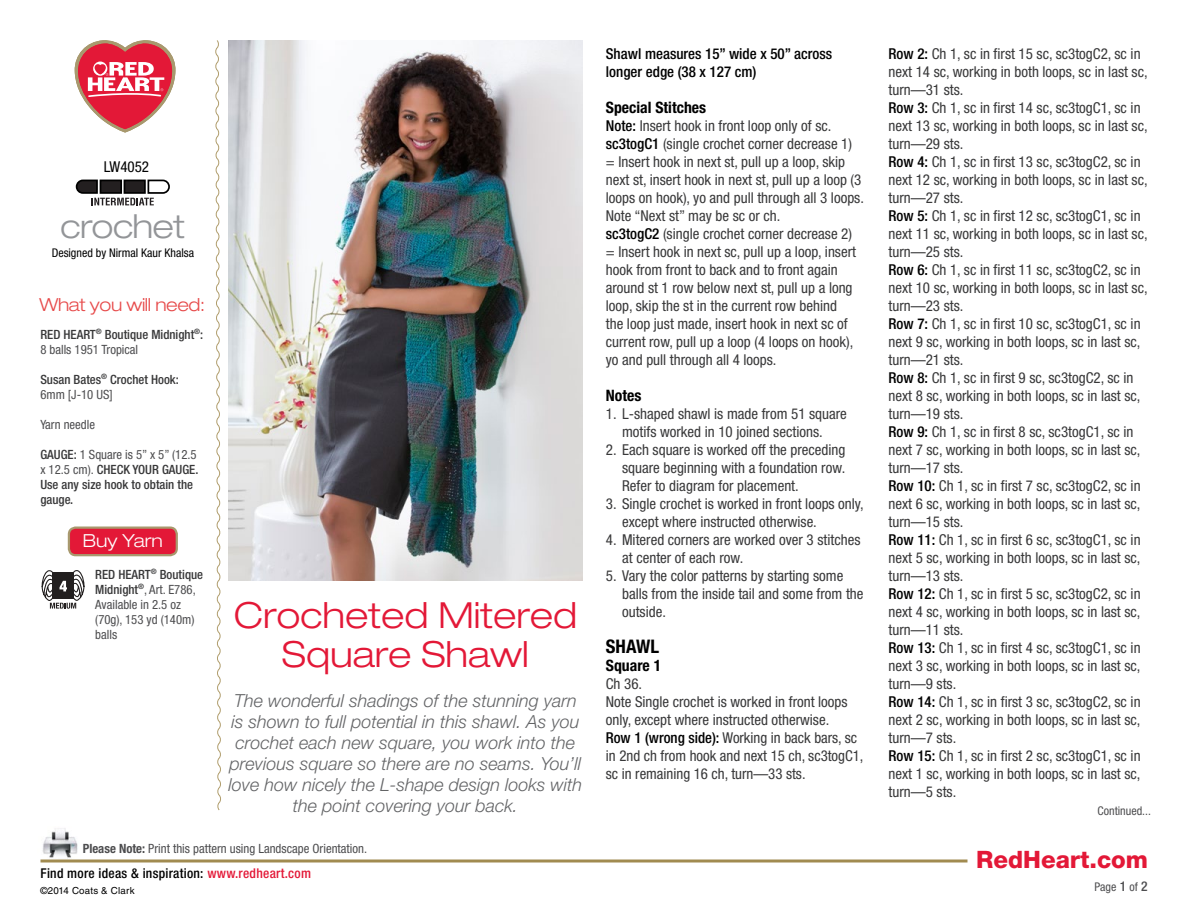
<style>
.page{position:relative;width:1188px;height:918px;background:#fff}
.page>*{position:absolute;margin:0;border:0;box-sizing:border-box;transform-origin:0 0}
.t1{font:300 expanded 36px/39px "Helvetica Neue LT Std";color:#e31837;text-align:center}
.t2{font:300 expanded 33px "Helvetica Neue LT Std";letter-spacing:-.02em;color:#939598}
.t3{font:800 24px "Helvetica Neue LT Std";color:#e31837}
.t4{font:700 condensed 18.75px "Helvetica Neue LT Std";color:#000}
.t5{font:italic 300 18px/21px "Helvetica Neue LT Std";color:#636466;text-align:center}
.t6{font:300 expanded 18px "Helvetica Neue LT Std";letter-spacing:-.02em;color:#e74b4b}
.t7{font:300 expanded 18px "Helvetica Neue LT Std";color:#fff}
.t8{font:700 condensed 15.75px "Helvetica Neue LT Std";color:#000}
.t9{font:condensed 15px/18px "Helvetica Neue LT Std";color:#383839}
.t10{font:500 condensed 15px/18px "Helvetica Neue LT Std";color:#000}
.t11{font:condensed 15px "Helvetica Neue LT Std";color:#000}
.t12{font:500 condensed 13.5px "Helvetica Neue LT Std";letter-spacing:.02em;color:#000}
.t13{font:500 condensed 12.75px/15px "Helvetica Neue LT Std";color:#383839}
.t14{font:condensed 12.75px/15px "Helvetica Neue LT Std";color:#4d4d4f}
.t15{font:condensed 12px "Helvetica Neue LT Std";color:#000}
.t16{font:condensed 12px "Helvetica Neue LT Std";color:#4d4d4f}
.t17{font:9.75px "Helvetica LT Std";letter-spacing:.02em;color:#000}
.s1{font-weight:400;color:#4d4d4f}
.s2{font-weight:500;color:#383839}
.s3{font-weight:700}
.s4{color:#e31837}
.s5{font-weight:500;color:#000}
.s6{font-weight:500;font-size:13.5px}
</style>
<div class="page">
<hr style="left:40px;top:860px;width:928px;height:2px;background:#a18b50">
<img style="left:42px;top:828px;width:36px;height:30px">
<svg style="left:75px;top:40px;width:100px;height:92px"></svg>
<svg style="left:76px;top:179px;width:94px;height:26px"></svg>
<svg style="left:215px;top:40px;width:6px;height:771px"></svg>
<img style="left:229px;top:40px;width:353px;height:540px">
<div style="left:69px;top:528px;width:108px;height:27px;background:#e31837;border-radius:7px"></div>
<div style="left:68px;top:526px;width:110px;height:30px;border:2px solid #a8996e;border-radius:7px"></div>
<svg style="left:41px;top:570px;width:44px;height:39px"></svg>
<p class="t11" style="left:104px;top:158px;width:47px">LW4052</p>
<h2 class="t2" style="left:61px;top:207px;width:126px">crochet</h2>
<p class="t15" style="left:52px;top:246px;width:144px">Designed by Nirmal Kaur Khalsa</p>
<p class="t6" style="left:40px;top:294px;width:167px">What you will need:</p>
<p class="t13" style="left:40px;top:326px;width:164px">RED HEART<sup>®</sup> Boutique Midnight<sup>®</sup>:<br><span class="s1">8 balls 1951 Tropical</span></p>
<p class="t13" style="left:40px;top:371px;width:140px">Susan Bates<sup>®</sup> Crochet Hook:<br><span class="s1">6mm [J-10 US]</span></p>
<p class="t14" style="left:40px;top:417px;width:56px">Yarn needle</p>
<p class="t13" style="left:40px;top:446px;width:160px">GAUGE: <span class="s1">1 Square is 5” x 5” (12.5 x 12.5 cm).</span> CHECK YOUR GAUGE.<br>Use any size hook to obtain the gauge.</p>
<p class="t7" style="left:83px;top:530px;width:82px">Buy Yarn</p>
<p class="t14" style="left:95px;top:567px;width:109px"><span class="s2">RED HEART</span><sup>®</sup> <span class="s2">Boutique<br>Midnight</span><sup>®</sup>, Art. E786,<br>Available in 2.5 oz (70g), 153 yd (140m) balls</p>
<h1 class="t1" style="left:234px;top:595px;width:345px">Crocheted Mitered<br>Square Shawl</h1>
<p class="t5" style="left:229px;top:690px;width:355px">The wonderful shadings of the stunning yarn is shown to full potential in this shawl. As you crochet each new square, you work into the previous square so there are no seams. You’ll love how nicely the L-shape design looks with the point covering your back.</p>
<p class="t14" style="left:83px;top:841px;width:286px"><span class="s3">Please Note:</span> Print this pattern using Landscape Orientation.</p>
<p class="t17" style="left:40px;top:885px;width:96px">©2014 Coats &amp; Clark</p>
<p class="t12" style="left:40px;top:865px;width:272px">Find more ideas &amp; inspiration: <span class="s4">www.redheart.com</span></p>
<p class="t10" style="left:606px;top:44px;width:228px">Shawl measures 15” wide x 50” across longer edge (38 x 127 cm)</p>
<p class="t8" style="left:606px;top:97px;width:102px">Special Stitches</p>
<p class="t9" style="left:606px;top:116px;width:260px"><span class="s5">Note:</span> Insert hook in front loop only of sc. <span class="s5">sc3togC1</span> (single crochet corner decrease 1) = Insert hook in next st, pull up a loop, skip next st, insert hook in next st, pull up a loop (3 loops on hook), yo and pull through all 3 loops.<br>Note “Next st” may be sc or ch.<br><span class="s5">sc3togC2</span> (single crochet corner decrease 2) = Insert hook in next sc, pull up a loop, insert hook from front to back and to front again around st 1 row below next st, pull up a long loop, skip the st in the current row behind<br>the loop just made, insert hook in next sc of current row, pull up a loop (4 loops on hook), yo and pull through all 4 loops.</p>
<p class="t8" style="left:606px;top:385px;width:37px">Notes</p>
<p class="t9" style="left:606px;top:404px;width:243px;text-align:center">1. L-shaped shawl is made from 51 square motifs worked in 10 joined sections.</p>
<p class="t9" style="left:622px;top:440px;width:225px;text-align:justify;text-indent:-16px">2. Each square is worked off the preceding square beginning with a foundation row.<br>Refer to diagram for placement.</p>
<p class="t9" style="left:622px;top:494px;width:243px;text-indent:-16px">3. Single crochet is worked in front loops only, except where instructed otherwise.</p>
<p class="t9" style="left:622px;top:530px;width:240px;text-indent:-16px">4. Mitered corners are worked over 3 stitches at center of each row.</p>
<p class="t9" style="left:622px;top:566px;width:243px;text-indent:-16px">5. Vary the color patterns by starting some balls from the inside tail and some from the outside.</p>
<p class="t4" style="left:606px;top:634px;width:55px">SHAWL</p>
<p class="t8" style="left:606px;top:655px;width:57px">Square 1</p>
<p class="t9" style="left:606px;top:674px;width:259px">Ch 36.<br>Note Single crochet is worked in front loops only, except where instructed otherwise.<br><span class="s5">Row 1 (wrong side):</span> Working in back bars, sc in 2nd ch from hook and next 15 ch, sc3togC1, sc in remaining 16 ch, turn—33 sts.</p>
<p class="t9" style="left:889px;top:44px;width:261px"><span class="s5">Row 2:</span> Ch 1, sc in first 15 sc, sc3togC2, sc in next 14 sc, working in both loops, sc in last sc, turn—31 sts.<br><span class="s5">Row 3:</span> Ch 1, sc in first 14 sc, sc3togC1, sc in next 13 sc, working in both loops, sc in last sc, turn—29 sts.<br><span class="s5">Row 4:</span> Ch 1, sc in first 13 sc, sc3togC2, sc in next 12 sc, working in both loops, sc in last sc, turn—27 sts.<br><span class="s5">Row 5:</span> Ch 1, sc in first 12 sc, sc3togC1, sc in next 11 sc, working in both loops, sc in last sc, turn—25 sts.<br><span class="s5">Row 6:</span> Ch 1, sc in first 11 sc, sc3togC2, sc in next 10 sc, working in both loops, sc in last sc, turn—23 sts.<br><span class="s5">Row 7:</span> Ch 1, sc in first 10 sc, sc3togC1, sc in next 9 sc, working in both loops, sc in last sc, turn—21 sts.<br><span class="s5">Row 8:</span> Ch 1, sc in first 9 sc, sc3togC2, sc in next 8 sc, working in both loops, sc in last sc, turn—19 sts.<br><span class="s5">Row 9:</span> Ch 1, sc in first 8 sc, sc3togC1, sc in next 7 sc, working in both loops, sc in last sc, turn—17 sts.<br><span class="s5">Row 10:</span> Ch 1, sc in first 7 sc, sc3togC2, sc in next 6 sc, working in both loops, sc in last sc, turn—15 sts.<br><span class="s5">Row 11:</span> Ch 1, sc in first 6 sc, sc3togC1, sc in next 5 sc, working in both loops, sc in last sc, turn—13 sts.<br><span class="s5">Row 12:</span> Ch 1, sc in first 5 sc, sc3togC2, sc in next 4 sc, working in both loops, sc in last sc, turn—11 sts.<br><span class="s5">Row 13:</span> Ch 1, sc in first 4 sc, sc3togC1, sc in next 3 sc, working in both loops, sc in last sc, turn—9 sts.<br><span class="s5">Row 14:</span> Ch 1, sc in first 3 sc, sc3togC2, sc in next 2 sc, working in both loops, sc in last sc, turn—7 sts.<br><span class="s5">Row 15:</span> Ch 1, sc in first 2 sc, sc3togC1, sc in next 1 sc, working in both loops, sc in last sc, turn—5 sts.</p>
<p class="t16" style="left:1098px;top:803px;width:55px">Continued...</p>
<h3 class="t3" style="left:976px;top:845px;width:174px">RedHeart.com</h3>
<p class="t16" style="left:1095px;top:880px;width:55px">Page <span class="s6">1</span> of <span class="s6">2</span></p>
</div>
